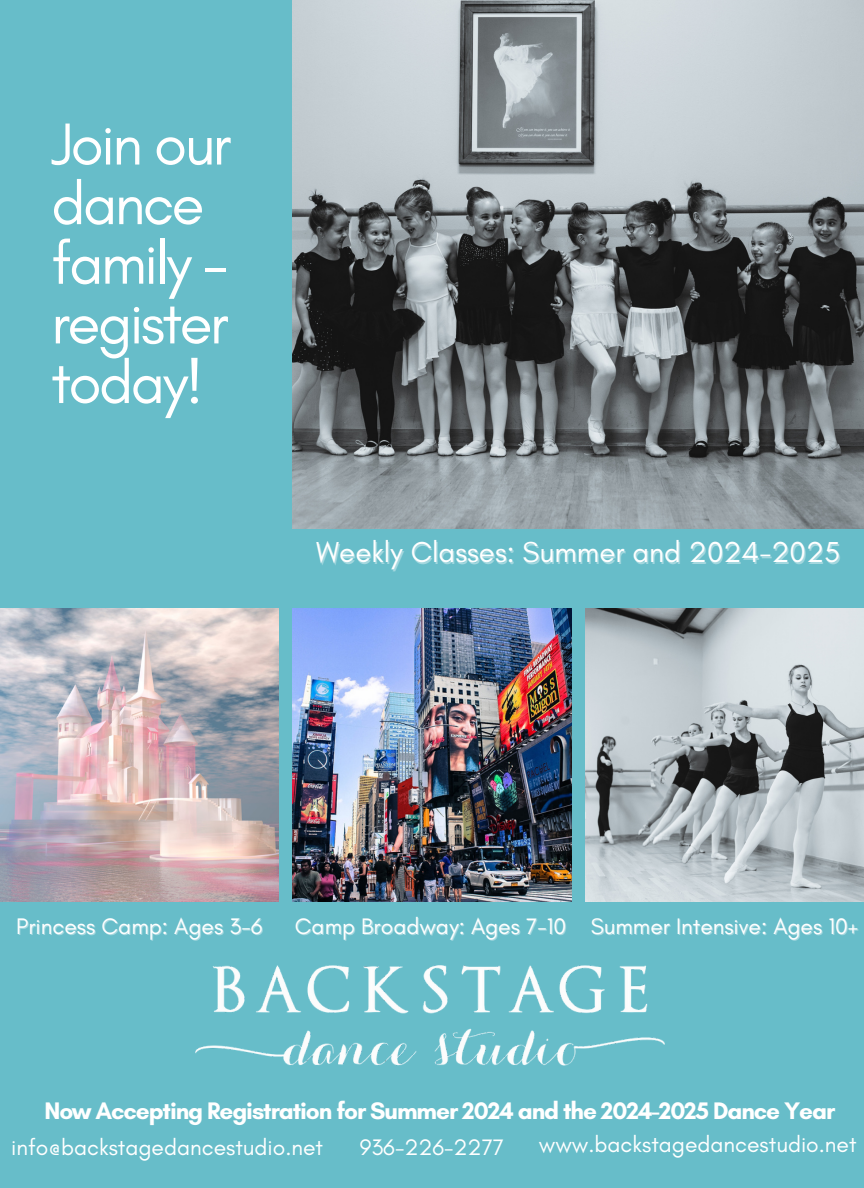
<style>
.page{position:relative;width:864px;height:1188px;background:#67bdc9}
.page>*{position:absolute;margin:0;border:0;box-sizing:border-box;transform-origin:0 0}
.t1{font:60.3px/59.7px "Glacial Indifference";letter-spacing:-.045em;color:#fff}
.t2{font:29.4px "Glacial Indifference";color:#fff}
.t3{font:700 24.45px "Glacial Indifference";letter-spacing:-.045em;color:#fff}
.t4{font:22.95px "Glacial Indifference";color:#fff}
</style>
<div class="page">
<img style="left:293px;top:0;width:571px;height:529px">
<img style="left:0;top:608px;width:279px;height:294px">
<img style="left:293px;top:608px;width:279px;height:294px">
<img style="left:585px;top:608px;width:279px;height:294px">
<img style="left:195px;top:965px;width:470px;height:101px">
<h2 class="t1" style="left:51px;top:114px;width:181px">Join our dance family - register today!</h2>
<p class="t2" style="left:316px;top:534px;width:525px">Weekly Classes: Summer and 2024-2025</p>
<p class="t4" style="left:16px;top:912px;width:248px">Princess Camp: Ages 3-6</p>
<p class="t4" style="left:295px;top:912px;width:273px">Camp Broadway: Ages 7-10</p>
<h3 class="t4" style="left:591px;top:912px;width:269px">Summer Intensive: Ages 10+</h3>
<p class="t3" style="left:45px;top:1096px;width:792px">Now Accepting Registration for Summer 2024 and the 2024-2025 Dance Year</p>
<p class="t4" style="left:11px;top:1133px;width:313px">info@backstagedancestudio.net</p>
<p class="t4" style="left:360px;top:1133px;width:146px">936-226-2277</p>
<p class="t4" style="left:539px;top:1131px;width:319px">www.backstagedancestudio.net</p>
</div>
